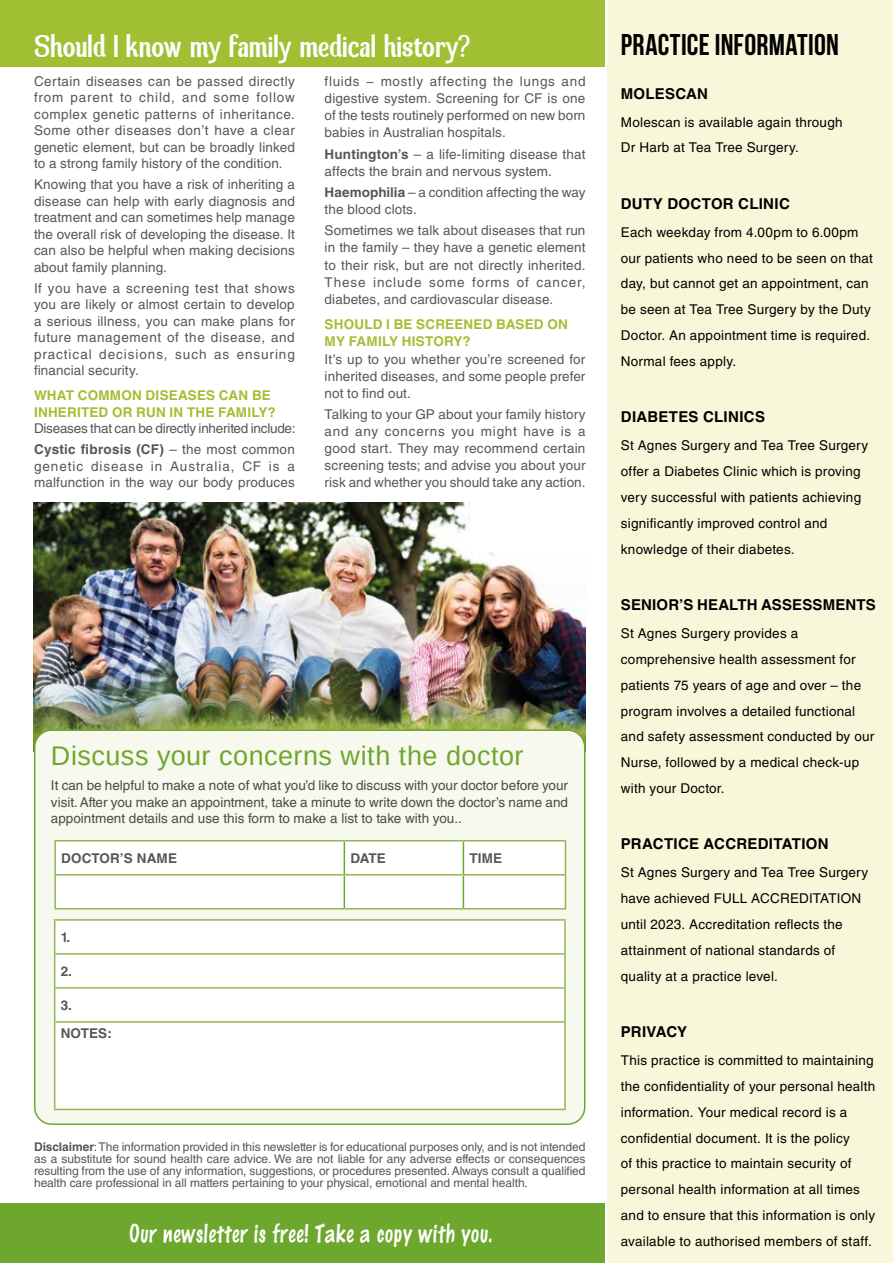
<style>
.page{position:relative;width:893px;height:1263px;background:#fff}
.page>*{position:absolute;margin:0;border:0;box-sizing:border-box;transform-origin:0 0}
.t1{font:30px "Spatha Sans";letter-spacing:.005em;color:#fff}
.t2{font:700 30px "Bebas Neue";letter-spacing:.01em;color:#000}
.t3{font:27px "Arimo";letter-spacing:.015em;color:#6ea72e}
.t4{font:600 22.5px "Marker Art";letter-spacing:.04em;color:#fff}
.t5{font:700 15px "Helvetica LT Std";letter-spacing:.015em;color:#000}
.t6{font:700 15px "Helvetica LT Std";letter-spacing:-.005em;color:#000}
.t7{font:13.5px/16.5px "Helvetica LT Std";letter-spacing:.01em;color:#575756;text-align:justify}
.t8{font:13.5px/25.8px "Helvetica LT Std";letter-spacing:.02em;color:#000}
.t9{font:13.5px/16.5px "Helvetica LT Std";color:#4a4a49;text-align:justify}
.t10{font:700 13.5px/16.5px "Helvetica LT Std";letter-spacing:.015em;color:#a1bf33}
.t11{font:13.5px/20.7px "Helvetica LT Std";letter-spacing:-.02em;color:#575756}
.t12{font:700 13.5px/27.9px "Helvetica LT Std";letter-spacing:.01em;color:#575756}
.t13{font:12px/12px "Helvetica LT Std";letter-spacing:-.005em;color:#575756;text-align:justify}
.s1{font-weight:700}
</style>
<div class="page">
<img style="left:34px;top:502px;width:551px;height:240px">
<div style="left:35px;top:730px;width:550px;height:394px;background:#f7f9ee;border-radius:17px"></div>
<div style="left:34px;top:729px;width:551px;height:396px;border:2px solid #6ea72e;border-radius:17px"></div>
<div style="left:56px;top:841px;width:509px;height:67px;background:#fff"></div>
<hr style="left:54px;top:840px;width:290px;height:1px;background:#91b754">
<hr style="left:54px;top:841px;width:2px;height:33px;background:#91b754">
<hr style="left:344px;top:840px;width:119px;height:1px;background:#91b754">
<hr style="left:463px;top:840px;width:103px;height:1px;background:#91b754">
<hr style="left:565px;top:841px;width:1px;height:33px;background:#91b754">
<hr style="left:54px;top:874px;width:290px;height:1px;background:#91b754">
<hr style="left:54px;top:875px;width:2px;height:33px;background:#91b754">
<hr style="left:344px;top:874px;width:119px;height:1px;background:#91b754">
<hr style="left:463px;top:874px;width:103px;height:1px;background:#91b754">
<hr style="left:565px;top:875px;width:1px;height:33px;background:#91b754">
<hr style="left:54px;top:908px;width:290px;height:1px;background:#91b754">
<hr style="left:344px;top:908px;width:119px;height:1px;background:#91b754">
<hr style="left:463px;top:908px;width:103px;height:1px;background:#91b754">
<hr style="left:344px;top:841px;width:1px;height:33px;background:#6ea72e">
<hr style="left:463px;top:841px;width:1px;height:33px;background:#6ea72e">
<hr style="left:344px;top:875px;width:1px;height:33px;background:#6ea72e">
<hr style="left:463px;top:875px;width:1px;height:33px;background:#6ea72e">
<div style="left:55px;top:921px;width:509px;height:188px;background:#fff"></div>
<hr style="left:54px;top:919px;width:512px;height:2px;background:#91b754">
<hr style="left:54px;top:921px;width:1px;height:32px;background:#91b754">
<hr style="left:564px;top:921px;width:2px;height:32px;background:#91b754">
<hr style="left:54px;top:953px;width:512px;height:2px;background:#91b754">
<hr style="left:54px;top:955px;width:1px;height:32px;background:#91b754">
<hr style="left:564px;top:955px;width:2px;height:32px;background:#91b754">
<hr style="left:54px;top:987px;width:512px;height:2px;background:#91b754">
<hr style="left:54px;top:989px;width:1px;height:32px;background:#91b754">
<hr style="left:564px;top:989px;width:2px;height:32px;background:#91b754">
<hr style="left:54px;top:1021px;width:512px;height:2px;background:#91b754">
<hr style="left:54px;top:1023px;width:1px;height:86px;background:#91b754">
<hr style="left:564px;top:1023px;width:2px;height:86px;background:#91b754">
<hr style="left:54px;top:1109px;width:512px;height:1px;background:#91b754">
<div style="left:0;top:0;width:605px;height:66px;background:#a1bf33"></div>
<div style="left:470px;top:493px;width:128px;height:59px;background:#fff"></div>
<div style="left:607px;top:0;width:286px;height:1263px;background:#f9f7d9"></div>
<div style="left:0;top:1203px;width:604px;height:60px;background:#6ea72e"></div>
<h1 class="t1" style="left:34px;top:27px;width:438px">Should I know my family medical history?</h1>
<p class="t7" style="left:34px;top:73px;width:262px">Certain diseases can be passed directly from parent to child, and some follow complex genetic patterns of inheritance.<br>Some other diseases don’t have a clear genetic element, but can be broadly linked to a strong family history of the condition.</p>
<p class="t7" style="left:34px;top:176px;width:262px">Knowing that you have a risk of inheriting a disease can help with early diagnosis and treatment and can sometimes help manage the overall risk of developing the disease. It can also be helpful when making decisions about family planning.</p>
<p class="t7" style="left:34px;top:280px;width:262px">If you have a screening test that shows you are likely or almost certain to develop a serious illness, you can make plans for future management of the disease, and practical decisions, such as ensuring financial security.</p>
<p class="t10" style="left:34px;top:387px;width:243px">WHAT COMMON DISEASES CAN BE<br>INHERITED OR RUN IN THE FAMILY?</p>
<p class="t11" style="left:34px;top:418px;width:263px">Diseases that can be directly inherited include:<br><span class="s1">Cystic fibrosis (CF)</span> – the most common</p>
<p class="t7" style="left:34px;top:458px;width:262px">genetic disease in Australia, CF is a malfunction in the way our body produces</p>
<p class="t7" style="left:325px;top:73px;width:262px;line-height:17.1px">fluids − mostly affecting the lungs and digestive system. Screening for CF is one of the tests routinely performed on new born babies in Australian hospitals.</p>
<p class="t7" style="left:325px;top:145px;width:262px;line-height:17.1px"><span class="s1">Huntington’s</span> – a life-limiting disease that affects the brain and nervous system.</p>
<p class="t7" style="left:325px;top:184px;width:262px;line-height:17.1px"><span class="s1">Haemophilia</span> – a condition affecting the way the blood clots.</p>
<p class="t7" style="left:325px;top:222px;width:262px;line-height:17.1px">Sometimes we talk about diseases that run in the family – they have a genetic element to their risk, but are not directly inherited.<br>These include some forms of cancer, diabetes, and cardiovascular disease.</p>
<p class="t10" style="left:325px;top:316px;width:245px;line-height:17.1px">SHOULD I BE SCREENED BASED ON<br>MY FAMILY HISTORY?</p>
<p class="t7" style="left:325px;top:350px;width:262px;line-height:17.1px">It’s up to you whether you’re screened for inherited diseases, and some people prefer not to find out.</p>
<p class="t7" style="left:325px;top:406px;width:262px;line-height:17.1px">Talking to your GP about your family history and any concerns you might have is a good start. They may recommend certain screening tests; and advise you about your risk and whether you should take any action.</p>
<h2 class="t3" style="left:51px;top:739px;width:474px">Discuss your concerns with the doctor</h2>
<p class="t9" style="left:51px;top:777px;width:519px">It can be helpful to make a note of what you’d like to discuss with your doctor before your visit. After you make an appointment, take a minute to write down the doctor’s name and appointment details and use this form to make a list to take with you..</p>
<p class="t12" style="left:61px;top:844px;width:117px">DOCTOR’S NAME</p>
<p class="t12" style="left:350px;top:844px;width:37px">DATE</p>
<p class="t12" style="left:469px;top:844px;width:34px">TIME</p>
<p class="t12" style="left:61px;top:923px;width:11px">1.</p>
<p class="t12" style="left:61px;top:957px;width:13px">2.</p>
<p class="t12" style="left:61px;top:991px;width:53px">3.<br>NOTES:</p>
<p class="t13" style="left:34px;top:1141px;width:553px"><span class="s1">Disclaimer</span>: The information provided in this newsletter is for educational purposes only, and is not intended as a substitute for sound health care advice. We are not liable for any adverse effects or consequences resulting from the use of any information, suggestions, or procedures presented. Always consult a qualified health care professional in all matters pertaining to your physical, emotional and mental health.</p>
<h3 class="t4" style="left:129px;top:1218px;width:365px">Our newsletter is free! Take a copy with you.</h3>
<h1 class="t2" style="left:621px;top:28px;width:219px">PRACTICE INFORMATION</h1>
<p class="t5" style="left:621px;top:84px;width:89px">MOLESCAN</p>
<p class="t8" style="left:621px;top:109px;width:223px">Molescan is available again through<br>Dr Harb at Tea Tree Surgery.</p>
<p class="t5" style="left:621px;top:194px;width:171px">DUTY DOCTOR CLINIC</p>
<p class="t8" style="left:621px;top:219px;width:254px">Each weekday from 4.00pm to 6.00pm our patients who need to be seen on that day, but cannot get an appointment, can be seen at Tea Tree Surgery by the Duty Doctor. An appointment time is required.<br>Normal fees apply.</p>
<p class="t5" style="left:621px;top:408px;width:146px">DIABETES CLINICS</p>
<p class="t8" style="left:621px;top:433px;width:249px">St Agnes Surgery and Tea Tree Surgery offer a Diabetes Clinic which is proving very successful with patients achieving significantly improved control and knowledge of their diabetes.</p>
<p class="t5" style="left:621px;top:596px;width:257px">SENIOR’S HEALTH ASSESSMENTS</p>
<p class="t8" style="left:621px;top:620px;width:255px">St Agnes Surgery provides a comprehensive health assessment for patients 75 years of age and over – the program involves a detailed functional and safety assessment conducted by our Nurse, followed by a medical check-up with your Doctor.</p>
<p class="t5" style="left:621px;top:835px;width:209px">PRACTICE ACCREDITATION</p>
<p class="t8" style="left:621px;top:860px;width:249px">St Agnes Surgery and Tea Tree Surgery have achieved FULL ACCREDITATION until 2023. Accreditation reflects the attainment of national standards of quality at a practice level.</p>
<p class="t6" style="left:621px;top:1023px;width:68px">PRIVACY</p>
<p class="t8" style="left:621px;top:1047px;width:256px">This practice is committed to maintaining the confidentiality of your personal health information. Your medical record is a confidential document. It is the policy<br>of this practice to maintain security of personal health information at all times and to ensure that this information is only available to authorised members of staff.</p>
</div>
